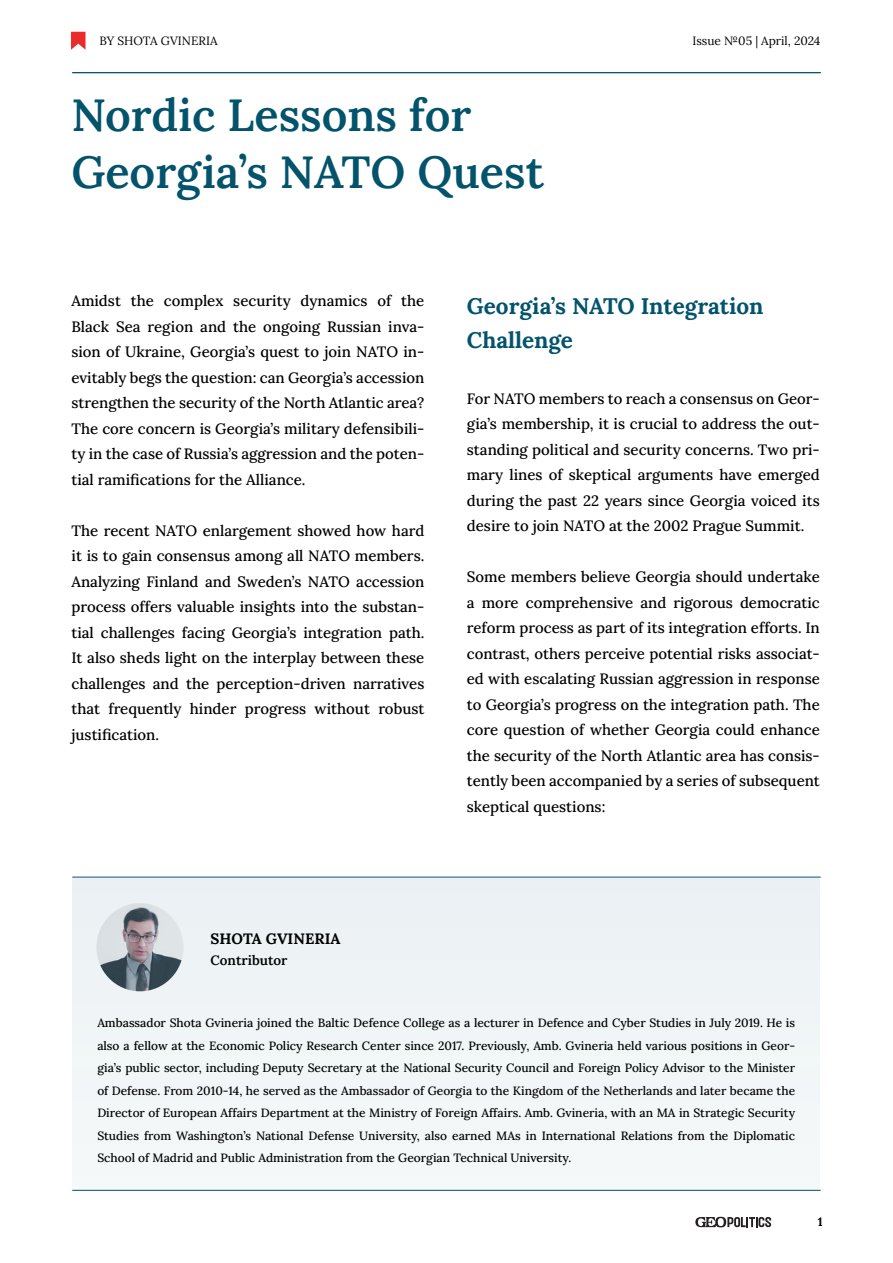
<style>
.page{position:relative;width:893px;height:1263px;background:#fff}
.page>*{position:absolute;margin:0;border:0;box-sizing:border-box;transform-origin:0 0}
.t1{font:600 45px/57px "Lora";color:#02536b}
.t2{font:700 22.5px/34.5px "Lora";color:#02536b}
.t3{font:500 15px/25.5px "Lora";color:#000;text-align:justify}
.t4{font:700 15px "Lora";color:#000}
.t5{font:600 13.5px "Lora";color:#000}
.t6{font:500 12px/22.5px "Lora";color:#000;text-align:justify}
.t7{font:12px "Lora";color:#000}
.t8{font:700 12px "Lora";color:#000}
</style>
<div class="page">
<svg style="left:695px;top:1217px;width:76px;height:10px"></svg>
<svg style="left:71px;top:32px;width:14px;height:18px"></svg>
<hr style="left:72px;top:72px;width:749px;height:1px;background:#02536b">
<div style="left:72px;top:878px;width:748px;height:313px;background:#f1f5f7"></div>
<hr style="left:72px;top:877px;width:749px;height:1px;background:#02536b">
<hr style="left:72px;top:1190px;width:749px;height:1px;background:#02536b">
<img style="left:96px;top:903px;width:87px;height:88px">
<p class="t7" style="left:100px;top:31px;width:120px">BY SHOTA GVINERIA</p>
<p class="t7" style="left:692px;top:31px;width:130px">Issue №05 | April, 2024</p>
<h1 class="t1" style="left:71px;top:82px;width:474px">Nordic Lessons for<br>Georgia’s NATO Quest</h1>
<p class="t3" style="left:71px;top:287px;width:354px">Amidst the complex security dynamics of the Black Sea region and the ongoing Russian inva&shy;sion of Ukraine, Georgia’s quest to join NATO in&shy;evitably begs the question: can Georgia’s accession strengthen the security of the North Atlantic area?<br>The core concern is Georgia’s military defensibili&shy;ty in the case of Russia’s aggression and the poten&shy;tial ramifications for the Alliance.</p>
<p class="t3" style="left:71px;top:517px;width:354px">The recent NATO enlargement showed how hard it is to gain consensus among all NATO members.<br>Analyzing Finland and Sweden’s NATO accession process offers valuable insights into the substan&shy;tial challenges facing Georgia’s integration path.<br>It also sheds light on the interplay between these challenges and the perception-driven narratives that frequently hinder progress without robust justification.</p>
<h2 class="t2" style="left:467px;top:287px;width:298px">Georgia’s NATO Integration<br>Challenge</h2>
<p class="t3" style="left:467px;top:385px;width:354px">For NATO members to reach a consensus on Geor&shy;gia’s membership, it is crucial to address the out&shy;standing political and security concerns. Two pri&shy;mary lines of skeptical arguments have emerged during the past 22 years since Georgia voiced its desire to join NATO at the 2002 Prague Summit.</p>
<p class="t3" style="left:467px;top:563px;width:354px">Some members believe Georgia should undertake a more comprehensive and rigorous democratic reform process as part of its integration efforts. In contrast, others perceive potential risks associat&shy;ed with escalating Russian aggression in response to Georgia’s progress on the integration path. The core question of whether Georgia could enhance the security of the North Atlantic area has consis&shy;tently been accompanied by a series of subsequent skeptical questions:</p>
<p class="t4" style="left:211px;top:926px;width:131px">SHOTA GVINERIA</p>
<p class="t5" style="left:211px;top:949px;width:78px">Contributor</p>
<p class="t6" style="left:97px;top:1011px;width:699px">Ambassador Shota Gvineria joined the Baltic Defence College as a lecturer in Defence and Cyber Studies in July 2019. He is also a fellow at the Economic Policy Research Center since 2017. Previously, Amb. Gvineria held various positions in Geor&shy;gia’s public sector, including Deputy Secretary at the National Security Council and Foreign Policy Advisor to the Minister of Defense. From 2010-14, he served as the Ambassador of Georgia to the Kingdom of the Netherlands and later became the Director of European Affairs Department at the Ministry of Foreign Affairs. Amb. Gvineria, with an MA in Strategic Security Studies from Washington’s National Defense University, also earned MAs in International Relations from the Diplomatic School of Madrid and Public Administration from the Georgian Technical University.</p>
<p class="t8" style="left:818px;top:1212px;width:6px">1</p>
</div>
